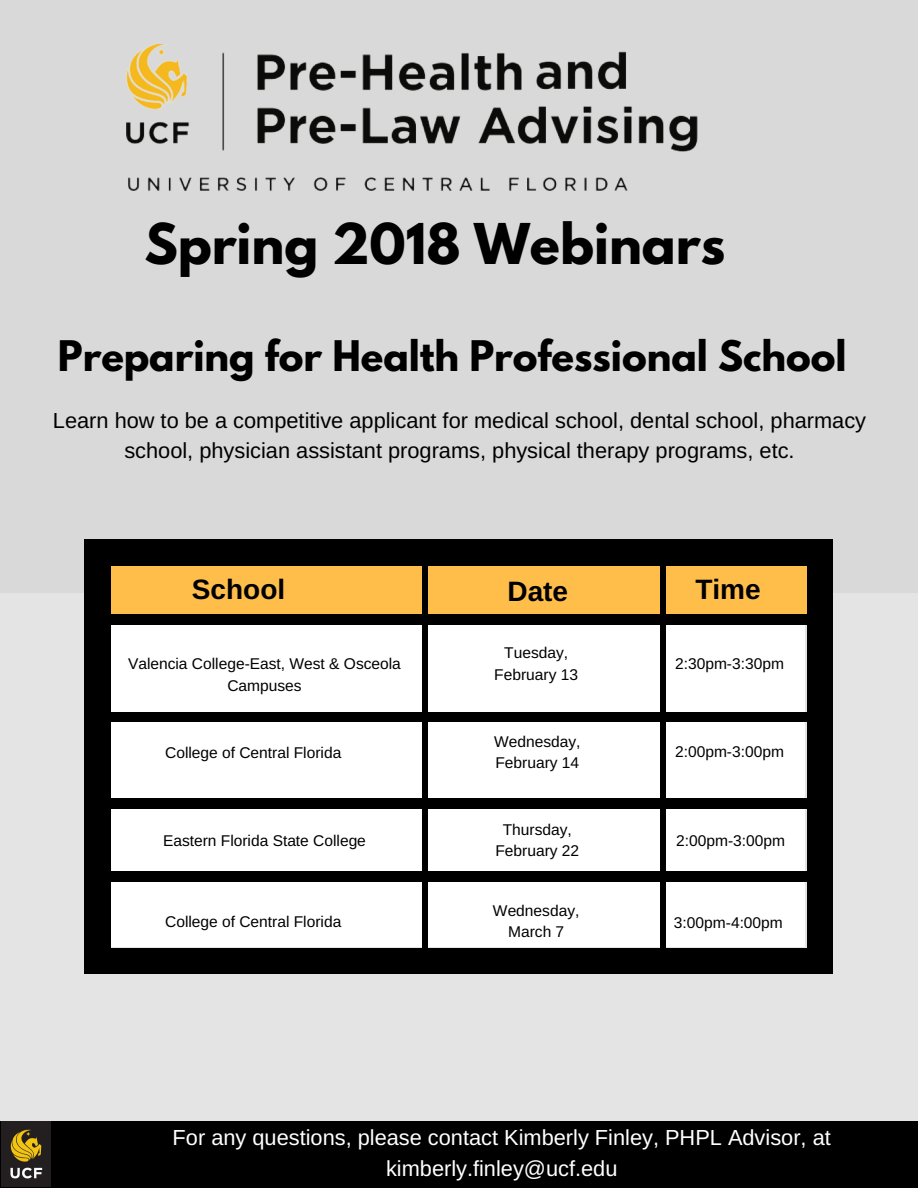
<style>
.page{position:relative;width:918px;height:1188px;background:#fff}
.page>*{position:absolute;margin:0;border:0;box-sizing:border-box;transform-origin:0 0}
.t1{font:700 49.8px "League Spartan";color:#000}
.t2{font:700 37.35px "League Spartan";color:#000}
.t3{font:700 28.05px "Arimo";color:#000}
.t4{font:21.75px/30.3px "Arimo";color:#000;text-align:center}
.t5{font:21.75px/30.3px "Arimo";color:#fff;text-align:center}
.t6{font:15.6px/21.3px "Arimo";color:#000;text-align:center}
</style>
<div class="page">
<img style="left:0;top:0;width:918px;height:1122px">
<div style="left:100px;top:558px;width:704px;height:388px;background:#fff"></div>
<div style="left:104px;top:872px;width:705px;height:10px;background:#000"></div>
<div style="left:102px;top:712px;width:709px;height:10px;background:#000"></div>
<div style="left:107px;top:799px;width:704px;height:10px;background:#000"></div>
<div style="left:91px;top:564px;width:721px;height:53px;background:#ffbd4a"></div>
<div style="left:660px;top:554px;width:5px;height:404px;background:#000"></div>
<div style="left:0;top:1122px;width:918px;height:66px;background:#000"></div>
<div style="left:807px;top:948px;width:26px;height:26px;background:#000"></div>
<div style="left:85px;top:564px;width:26px;height:386px;background:#000"></div>
<div style="left:85px;top:948px;width:26px;height:26px;background:#000"></div>
<div style="left:807px;top:564px;width:26px;height:386px;background:#000"></div>
<div style="left:109px;top:948px;width:700px;height:26px;background:#000"></div>
<div style="left:807px;top:539px;width:26px;height:26px;background:#000"></div>
<div style="left:85px;top:539px;width:26px;height:26px;background:#000"></div>
<div style="left:109px;top:539px;width:700px;height:26px;background:#000"></div>
<div style="left:422px;top:556px;width:6px;height:405px;background:#000"></div>
<img style="left:1px;top:1122px;width:50px;height:65px">
<div style="left:90px;top:614px;width:722px;height:10px;background:#000"></div>
<img style="left:126px;top:45px;width:572px;height:145px">
<h1 class="t1" style="left:144px;top:220px;width:582px">Spring 2018 Webinars</h1>
<h2 class="t2" style="left:58px;top:338px;width:790px">Preparing for Health Professional School</h2>
<h3 class="t4" style="left:53px;top:405px;width:815px">Learn how to be a competitive applicant for medical school, dental school, pharmacy school, physician assistant programs, physical therapy programs, etc.</h3>
<h3 class="t3" style="left:192px;top:573px;width:95px">School</h3>
<h3 class="t3" style="left:508px;top:575px;width:62px">Date</h3>
<h3 class="t3" style="left:695px;top:573px;width:67px">Time</h3>
<p class="t6" style="left:128px;top:653px;width:274px">Valencia College-East, West &amp; Osceola<br>Campuses</p>
<p class="t6" style="left:165px;top:742px;width:178px">College of Central Florida</p>
<p class="t6" style="left:494px;top:642px;width:85px">Tuesday,<br>February 13</p>
<p class="t6" style="left:675px;top:653px;width:110px">2:30pm-3:30pm</p>
<p class="t6" style="left:494px;top:731px;width:88px;text-align:left">Wednesday,<br>February 14</p>
<p class="t6" style="left:675px;top:741px;width:110px">2:00pm-3:00pm</p>
<p class="t6" style="left:163px;top:830px;width:204px">Eastern Florida State College</p>
<p class="t6" style="left:495px;top:819px;width:85px">Thursday,<br>February 22</p>
<p class="t6" style="left:676px;top:830px;width:110px">2:00pm-3:00pm</p>
<p class="t6" style="left:165px;top:911px;width:178px">College of Central Florida</p>
<p class="t6" style="left:493px;top:900px;width:88px">Wednesday,<br>March 7</p>
<p class="t6" style="left:674px;top:912px;width:110px">3:00pm-4:00pm</p>
<h3 class="t5" style="left:173px;top:1123px;width:660px">For any questions, please contact Kimberly Finley, PHPL Advisor, at kimberly.finley@ucf.edu</h3>
</div>
